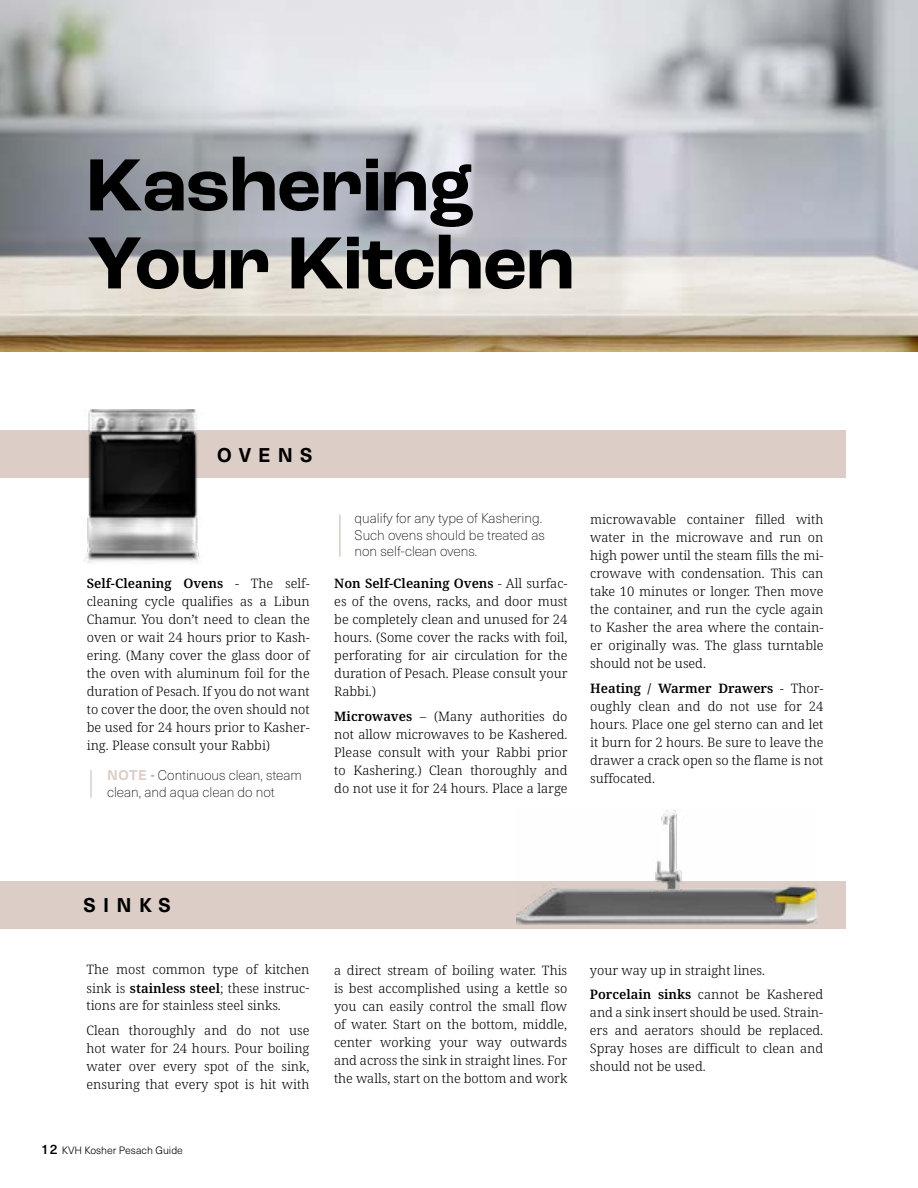
<style>
.page{position:relative;width:918px;height:1188px;background:#fff}
.page>*{position:absolute;margin:0;border:0;box-sizing:border-box;transform-origin:0 0}
.t1{font:700 77.55px/78px "Roc Grotesk";color:#000}
.t2{font:700 19.5px "Neue Haas Unica W1 G";letter-spacing:.375em;color:#000}
.t3{font:100 13.8px/16.6px "Neue Haas Unica W1 G";color:#000}
.t4{font:13.05px/18px "Noto Serif Hebrew";color:#000;text-align:justify}
.t5{font:300 10.5px "Neue Haas Unica W1 G";color:#000}
.s1{font-weight:700;color:#dccdc7}
.s2{font-weight:500;font-size:13.5px}
</style>
<div class="page">
<img style="left:0;top:0;width:918px;height:351px">
<div style="left:0;top:430px;width:845px;height:48px;background:#dccdc7"></div>
<div style="left:0;top:881px;width:845px;height:48px;background:#dccdc7"></div>
<img style="left:84px;top:410px;width:116px;height:154px">
<hr style="left:90px;top:770px;width:2px;height:28px;background:#dccdc7">
<hr style="left:339px;top:514px;width:2px;height:43px;background:#dccdc7">
<img style="left:517px;top:810px;width:300px;height:114px">
<hr style="left:917px;top:929px;width:1px;height:259px;background:#869ea2">
<h1 class="t1" style="left:87px;top:147px;width:489px">Kashering<br>Your Kitchen</h1>
<h2 class="t2" style="left:217px;top:440px;width:97px">OVENS</h2>
<p class="t4" style="left:87px;top:574px;width:224px">Self-Cleaning Ovens - The self&shy;cleaning cycle qualifies as a Libun Chamur. You don’t need to clean the oven or wait 24 hours prior to Kash&shy;ering. (Many cover the glass door of the oven with aluminum foil for the duration of Pesach. If you do not want to cover the door, the oven should not be used for 24 hours prior to Kasher&shy;ing. Please consult your Rabbi)</p>
<p class="t3" style="left:107px;top:766px;width:196px"><span class="s1">NOTE</span> - Continuous clean, steam clean, and aqua clean do not</p>
<p class="t3" style="left:355px;top:509px;width:192px">qualify for any type of Kashering.<br>Such ovens should be treated as non self-clean ovens.</p>
<p class="t4" style="left:334px;top:574px;width:235px">Non Self-Cleaning Ovens - All surfac&shy;es of the ovens, racks, and door must be completely clean and unused for 24 hours. (Some cover the racks with foil, perforating for air circulation for the duration of Pesach. Please consult your Rabbi.)</p>
<p class="t4" style="left:334px;top:707px;width:235px">Microwaves – (Many authorities do not allow microwaves to be Kashered.<br>Please consult with your Rabbi prior to Kashering.) Clean thoroughly and do not use it for 24 hours. Place a large</p>
<p class="t4" style="left:590px;top:511px;width:235px">microwavable container filled with water in the microwave and run on high power until the steam fills the mi&shy;crowave with condensation. This can take 10 minutes or longer. Then move the container, and run the cycle again to Kasher the area where the contain&shy;er originally was. The glass turntable should not be used.</p>
<p class="t4" style="left:590px;top:679px;width:235px">Heating / Warmer Drawers - Thor&shy;oughly clean and do not use for 24 hours. Place one gel sterno can and let it burn for 2 hours. Be sure to leave the drawer a crack open so the flame is not suffocated.</p>
<h2 class="t2" style="left:84px;top:891px;width:89px">SINKS</h2>
<p class="t4" style="left:87px;top:961px;width:224px">The most common type of kitchen sink is stainless steel; these instruc&shy;tions are for stainless steel sinks.</p>
<p class="t4" style="left:87px;top:1022px;width:224px">Clean thoroughly and do not use hot water for 24 hours. Pour boiling water over every spot of the sink, ensuring that every spot is hit with</p>
<p class="t5" style="left:41px;top:1143px;width:143px"><span class="s2">12</span> KVH Kosher Pesach Guide</p>
<p class="t4" style="left:334px;top:961px;width:235px">a direct stream of boiling water. This is best accomplished using a kettle so you can easily control the small flow of water. Start on the bottom, middle, center working your way outwards and across the sink in straight lines. For the walls, start on the bottom and work</p>
<p class="t4" style="left:590px;top:958px;width:235px;line-height:24.8px">your way up in straight lines.<br>Porcelain sinks cannot be Kashered</p>
<p class="t4" style="left:590px;top:1004px;width:235px">and a sink insert should be used. Strain&shy;ers and aerators should be replaced.<br>Spray hoses are difficult to clean and should not be used.</p>
</div>
